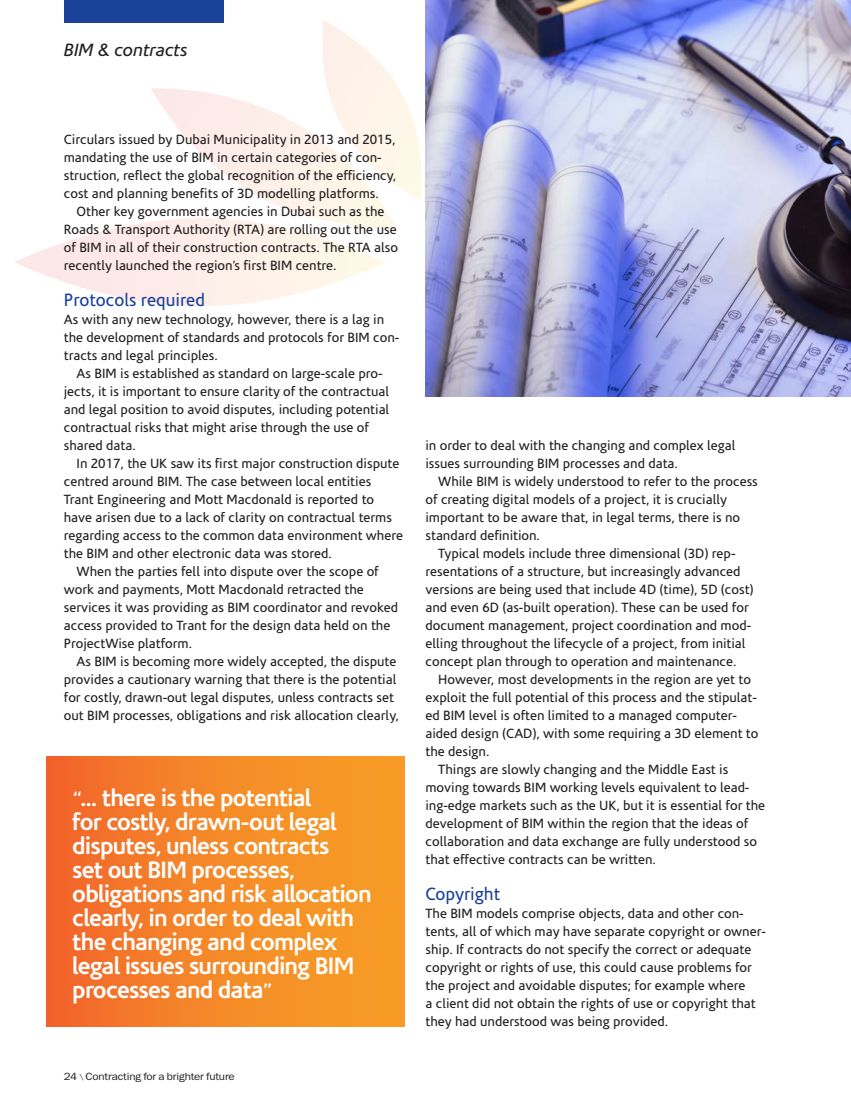
<style>
.page{position:relative;width:851px;height:1106px;background:#fff}
.page>*{position:absolute;margin:0;border:0;box-sizing:border-box;transform-origin:0 0}
.t1{font:700 24px/24px "Corisande";letter-spacing:-.035em;color:#fff}
.t2{font:18px "Corisande";color:#1b4299}
.t3{font:italic 18px "Corisande";color:#231f20}
.t4{font:13.5px/18px "Corisande";color:#231f20}
.t5{font:10.5px "ITC Franklin Gothic Std";letter-spacing:-.015em;color:#231f20;scale:1.1 1}
.s1{font-size:21px}
</style>
<div class="page">
<div style="left:64px;top:0;width:159px;height:23px;background:#1b4299"></div>
<svg style="left:15px;top:20px;width:407px;height:286px"></svg>
<div style="left:47px;top:756px;width:357px;height:270px;background:linear-gradient(to right,#f2692b,#f8a326)"></div>
<img style="left:425px;top:0;width:425px;height:396px">
<p class="t3" style="left:64px;top:40px;width:125px">BIM &amp; contracts</p>
<p class="t4" style="left:64px;top:131px;width:334px">Circulars issued by Dubai Municipality in 2013 and 2015, mandating the use of BIM in certain categories of con&shy;struction, reflect the global recognition of the efficiency, cost and planning benefits of 3D modelling platforms.</p>
<p class="t4" style="left:64px;top:203px;width:336px;text-indent:13px">Other key government agencies in Dubai such as the Roads &amp; Transport Authority (RTA) are rolling out the use of BIM in all of their construction contracts. The RTA also recently launched the region’s first BIM centre.</p>
<p class="t2" style="left:64px;top:290px;width:143px">Protocols required</p>
<p class="t4" style="left:64px;top:311px;width:337px">As with any new technology, however, there is a lag in the development of standards and protocols for BIM con&shy;tracts and legal principles.</p>
<p class="t4" style="left:64px;top:365px;width:327px;text-indent:13px">As BIM is established as standard on large-scale pro&shy;jects, it is important to ensure clarity of the contractual and legal position to avoid disputes, including potential contractual risks that might arise through the use of shared data.</p>
<p class="t4" style="left:64px;top:455px;width:341px;text-indent:13px">In 2017, the UK saw its first major construction dispute centred around BIM. The case between local entities Trant Engineering and Mott Macdonald is reported to have arisen due to a lack of clarity on contractual terms regarding access to the common data environment where the BIM and other electronic data was stored.</p>
<p class="t4" style="left:64px;top:563px;width:336px;text-indent:13px">When the parties fell into dispute over the scope of work and payments, Mott Macdonald retracted the services it was providing as BIM coordinator and revoked access provided to Trant for the design data held on the ProjectWise platform.</p>
<p class="t4" style="left:64px;top:653px;width:336px;text-indent:13px">As BIM is becoming more widely accepted, the dispute provides a cautionary warning that there is the potential for costly, drawn-out legal disputes, unless contracts set out BIM processes, obligations and risk allocation clearly,</p>
<p class="t1" style="left:72px;top:785px;width:301px"><span class="s1">“</span>... there is the potential<br>for costly, drawn-out legal disputes, unless contracts<br>set out BIM processes, obligations and risk allocation clearly, in order to deal with the changing and complex legal issues surrounding BIM processes and data<span class="s1">”</span></p>
<p class="t5" style="left:64px;top:1070px;width:157px">24 <sup>\</sup> Contracting for a brighter future</p>
<p class="t4" style="left:425px;top:437px;width:311px">in order to deal with the changing and complex legal issues surrounding BIM processes and data.</p>
<p class="t4" style="left:425px;top:473px;width:334px;text-indent:13px">While BIM is widely understood to refer to the process of creating digital models of a project, it is crucially important to be aware that, in legal terms, there is no standard definition.</p>
<p class="t4" style="left:425px;top:545px;width:329px;text-indent:13px">Typical models include three dimensional (3D) rep&shy;resentations of a structure, but increasingly advanced versions are being used that include 4D (time), 5D (cost) and even 6D (as-built operation). These can be used for document management, project coordination and mod&shy;elling throughout the lifecycle of a project, from initial concept plan through to operation and maintenance.</p>
<p class="t4" style="left:425px;top:671px;width:334px;text-indent:13px">However, most developments in the region are yet to exploit the full potential of this process and the stipulat&shy;ed BIM level is often limited to a managed computer&shy;aided design (CAD), with some requiring a 3D element to the design.</p>
<p class="t4" style="left:425px;top:761px;width:341px;text-indent:13px">Things are slowly changing and the Middle East is moving towards BIM working levels equivalent to lead&shy;ing-edge markets such as the UK, but it is essential for the development of BIM within the region that the ideas of collaboration and data exchange are fully understood so that effective contracts can be written.</p>
<p class="t2" style="left:425px;top:884px;width:76px">Copyright</p>
<p class="t4" style="left:425px;top:905px;width:342px">The BIM models comprise objects, data and other con&shy;tents, all of which may have separate copyright or owner&shy;ship. If contracts do not specify the correct or adequate copyright or rights of use, this could cause problems for the project and avoidable disputes; for example where<br>a client did not obtain the rights of use or copyright that they had understood was being provided.</p>
</div>
